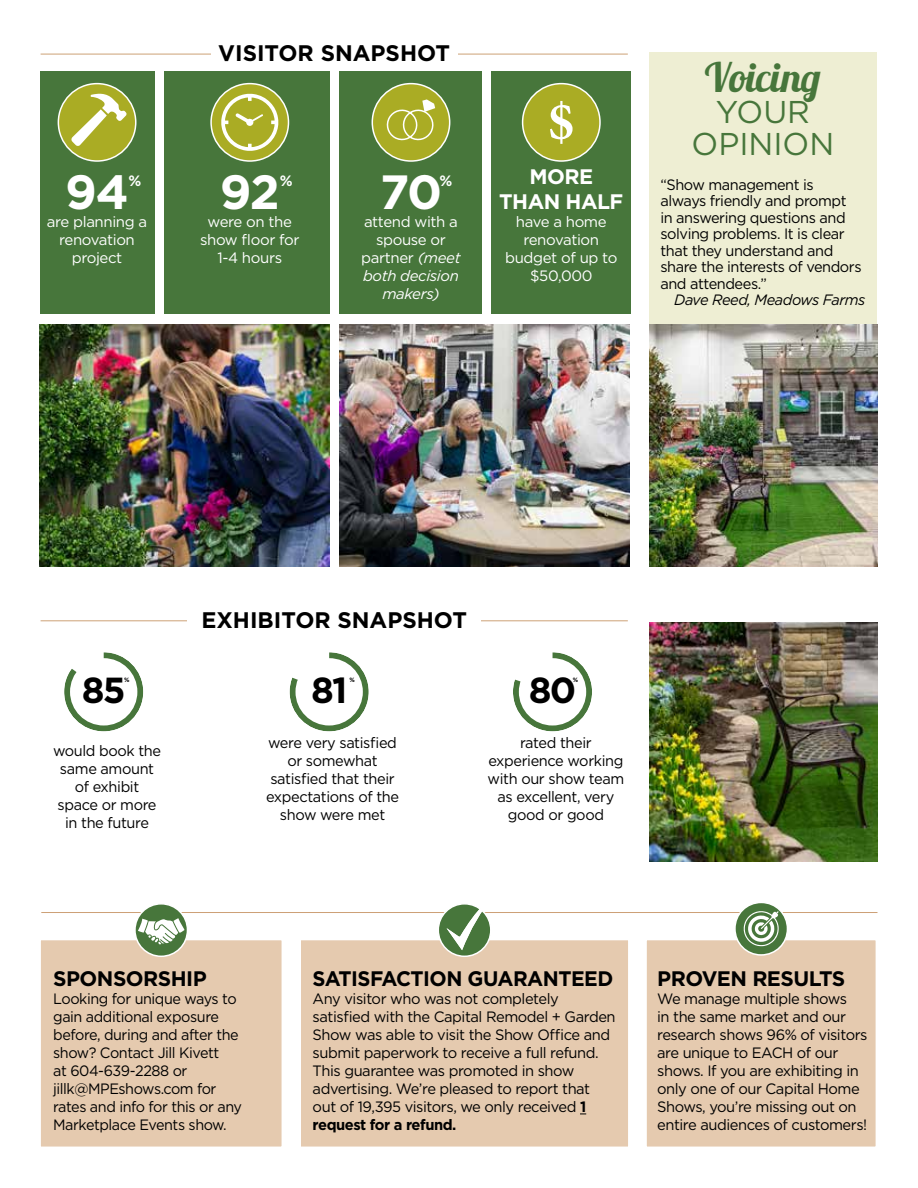
<style>
.page{position:relative;width:918px;height:1188px;background:#fff}
.page>*{position:absolute;margin:0;border:0;box-sizing:border-box;transform-origin:0 0}
.t1{font:700 48px "Gotham";color:#fff}
.t2{font:40.5px "Lobster 1.3";color:#47763b}
.t3{font:700 36.3px "Gotham";color:#000}
.t4{font:31.5px/31.5px "Gotham";color:#47763b;text-align:center}
.t5{font:700 22.5px "Gotham";color:#000}
.t6{font:700 21px "Gotham";letter-spacing:-.025em;color:#000}
.t7{font:700 21px/25.2px "Gotham";letter-spacing:-.025em;color:#fff;text-align:center}
.t8{font:15px/18px "Gotham";letter-spacing:-.03em;color:#000}
.t9{font:15px/18px "Gotham";letter-spacing:-.03em;color:#000;scale:.96 1}
.t10{font:15px/18px "Gotham";letter-spacing:-.025em;color:#fff;text-align:center}
.t11{font:italic 15px "Gotham";letter-spacing:-.03em;color:#000}
.t12{font:700 15px "Gotham";color:#fff}
.t13{font:700 6.3px "Gotham";color:#000}
.s1{font-style:italic}
.s2{font-weight:700}
</style>
<div class="page">
<div style="left:40px;top:71px;width:114px;height:243px;background:#47763b"></div>
<div style="left:164px;top:71px;width:166px;height:243px;background:#47763b"></div>
<div style="left:340px;top:71px;width:142px;height:243px;background:#47763b"></div>
<div style="left:492px;top:71px;width:139px;height:243px;background:#47763b"></div>
<hr style="left:41px;top:912px;width:837px;height:1px;background:#cda176">
<div style="left:58px;top:84px;width:78px;height:77px;background:#aaac24;border-radius:50%"></div>
<div style="left:58px;top:83px;width:78px;height:79px;border:2px solid #fff;border-radius:50%"></div>
<div style="left:211px;top:84px;width:78px;height:77px;background:#aaac24;border-radius:50%"></div>
<div style="left:210px;top:83px;width:79px;height:79px;border:2px solid #fff;border-radius:50%"></div>
<div style="left:372px;top:84px;width:78px;height:77px;background:#aaac24;border-radius:50%"></div>
<div style="left:372px;top:83px;width:78px;height:79px;border:2px solid #fff;border-radius:50%"></div>
<div style="left:523px;top:84px;width:77px;height:77px;background:#aaac24;border-radius:50%"></div>
<div style="left:522px;top:83px;width:79px;height:79px;border:2px solid #fff;border-radius:50%"></div>
<hr style="left:41px;top:54px;width:587px;height:1px;background:#cda176">
<img style="left:39px;top:324px;width:290px;height:243px">
<img style="left:340px;top:324px;width:290px;height:243px">
<div style="left:211px;top:32px;width:246px;height:39px;background:#fff"></div>
<hr style="left:41px;top:620px;width:587px;height:1px;background:#cda176">
<div style="left:188px;top:599px;width:293px;height:39px;background:#fff"></div>
<svg style="left:386px;top:99px;width:50px;height:42px"></svg>
<img style="left:650px;top:622px;width:227px;height:240px">
<div style="left:650px;top:52px;width:227px;height:515px;background:#eeeed3"></div>
<div style="left:300px;top:939px;width:330px;height:209px;background:#e5caaf;border:2px solid #fff"></div>
<div style="left:645px;top:939px;width:232px;height:209px;background:#e5caaf;border:2px solid #fff"></div>
<div style="left:39px;top:939px;width:244px;height:209px;background:#e5caaf;border:2px solid #fff"></div>
<svg style="left:438px;top:904px;width:53px;height:52px"></svg>
<div style="left:438px;top:903px;width:54px;height:54px;border:2px solid #fff;border-radius:50%"></div>
<div style="left:135px;top:904px;width:52px;height:52px;background:#47763b;border-radius:50%"></div>
<div style="left:134px;top:903px;width:54px;height:54px;border:2px solid #fff;border-radius:50%"></div>
<svg style="left:138px;top:918px;width:47px;height:26px"></svg>
<div style="left:735px;top:902px;width:52px;height:53px;background:#47763b;border-radius:50%"></div>
<div style="left:734px;top:902px;width:54px;height:54px;border:2px solid #fff;border-radius:50%"></div>
<svg style="left:447px;top:903px;width:48px;height:47px"></svg>
<svg style="left:744px;top:911px;width:35px;height:35px"></svg>
<svg style="left:550px;top:101px;width:23px;height:43px"></svg>
<svg style="left:64px;top:652px;width:79px;height:79px"></svg>
<svg style="left:290px;top:652px;width:79px;height:79px"></svg>
<svg style="left:513px;top:652px;width:79px;height:79px"></svg>
<svg style="left:71px;top:94px;width:56px;height:52px"></svg>
<svg style="left:221px;top:94px;width:57px;height:57px"></svg>
<img style="left:650px;top:324px;width:227px;height:243px">
<h3 class="t5" style="left:218px;top:38px;width:233px">VISITOR SNAPSHOT</h3>
<h1 class="t1" style="left:65px;top:160px;width:65px">94</h1>
<p class="t10" style="left:47px;top:212px;width:102px">are planning a renovation project</p>
<h1 class="t1" style="left:220px;top:160px;width:61px">92</h1>
<p class="t10" style="left:200px;top:212px;width:101px">were on the show floor for<br>1-4 hours</p>
<p class="t12" style="left:129px;top:171px;width:14px">%</p>
<p class="t12" style="left:280px;top:171px;width:14px">%</p>
<h1 class="t1" style="left:380px;top:160px;width:64px">70</h1>
<p class="t10" style="left:361px;top:212px;width:101px">attend with a spouse or partner <span class="s1">(meet both decision makers)</span></p>
<p class="t12" style="left:439px;top:171px;width:14px">%</p>
<h3 class="t7" style="left:499px;top:164px;width:126px">MORE<br>THAN HALF</h3>
<p class="t10" style="left:505px;top:213px;width:114px">have a home renovation budget of up to $50,000</p>
<h2 class="t2" style="left:705px;top:51px;width:118px">Voicing</h2>
<h3 class="t4" style="left:692px;top:95px;width:144px">YOUR<br>OPINION</h3>
<p class="t8" style="left:660px;top:176px;width:203px;line-height:16.5px">“Show management is always friendly and prompt in answering questions and solving problems. It is clear that they understand and share the interests of vendors and attendees.”</p>
<p class="t11" style="left:674px;top:290px;width:193px">Dave Reed, Meadows Farms</p>
<h3 class="t5" style="left:201px;top:605px;width:267px">EXHIBITOR SNAPSHOT</h3>
<h3 class="t3" style="left:82px;top:666px;width:45px">85</h3>
<p class="t13" style="left:124px;top:675px;width:7px">%</p>
<h3 class="t3" style="left:311px;top:666px;width:38px">81</h3>
<p class="t13" style="left:350px;top:675px;width:7px">%</p>
<h3 class="t3" style="left:529px;top:666px;width:49px">80</h3>
<p class="t13" style="left:573px;top:675px;width:7px">%</p>
<p class="t8" style="left:53px;top:742px;width:110px;text-align:center">would book the same amount of exhibit space or more in the future</p>
<p class="t8" style="left:266px;top:734px;width:135px;text-align:center">were very satisfied or somewhat satisfied that their expectations of the show were met</p>
<p class="t8" style="left:488px;top:734px;width:138px;text-align:center">rated their experience working with our show team as excellent, very good or good</p>
<h3 class="t6" style="left:53px;top:965px;width:155px">SPONSORSHIP</h3>
<p class="t9" style="left:53px;top:990px;width:198px">Looking for unique ways to gain additional exposure before, during and after the show? Contact Jill Kivett<br>at 604-639-2288 or jillk@MPEshows.com for rates and info for this or any<br>Marketplace Events show.</p>
<h3 class="t6" style="left:313px;top:965px;width:302px">SATISFACTION GUARANTEED</h3>
<p class="t8" style="left:313px;top:990px;width:305px">Any visitor who was not completely satisfied with the Capital Remodel + Garden Show was able to visit the Show Office and submit paperwork to receive a full refund.<br>This guarantee was promoted in show advertising. We’re pleased to report that out of 19,395 visitors, we only received <span class="s2">1 request for a refund.</span></p>
<h3 class="t6" style="left:657px;top:965px;width:190px">PROVEN RESULTS</h3>
<p class="t8" style="left:657px;top:990px;width:212px">We manage multiple shows<br>in the same market and our research shows 96% of visitors are unique to EACH of our shows. If you are exhibiting in only one of our Capital Home<br>Shows, you’re missing out on entire audiences of customers!</p>
</div>
